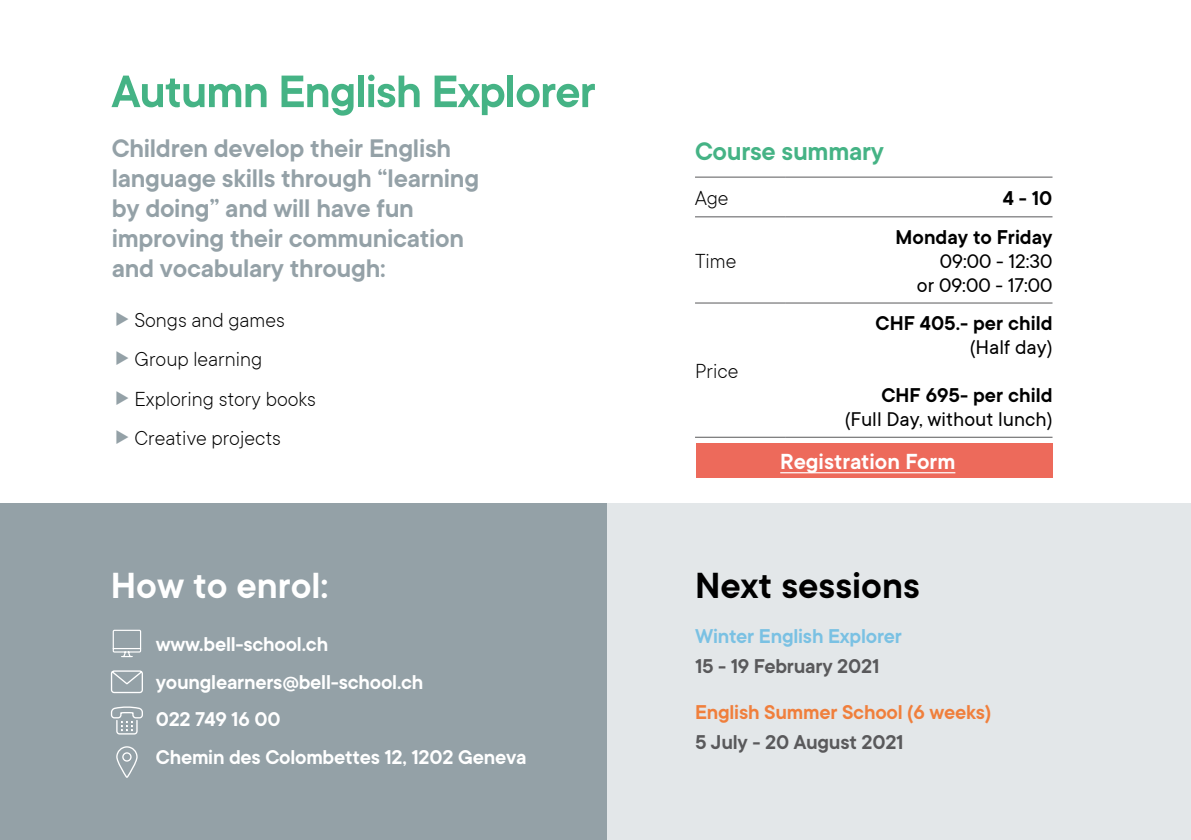
<style>
.page{position:relative;width:1191px;height:840px;background:#fff}
.page>*{position:absolute;margin:0;border:0;box-sizing:border-box;transform-origin:0 0}
.t1{font:600 50px "TT Commons";letter-spacing:-.02em;color:#45b385}
.t2{font:600 40px "TT Commons";color:#000}
.t3{font:600 40px "TT Commons";color:#fff}
.t4{font:600 28px/30px "TT Commons";letter-spacing:-.01em;color:#94a1a7}
.t5{font:600 28px "TT Commons";letter-spacing:-.01em;color:#45b385}
.t6{font:600 24px "TT Commons";color:#fff}
.t7{font:600 22px/37.6px "TT Commons";letter-spacing:-.01em;color:#fff}
.t8{font:300 22px/39.4px "TT Commons";color:#000}
.t9{font:22px/24px "TT Commons";color:#000;text-align:right}
.t10{font:600 22px "TT Commons";color:#000}
.t11{font:600 22px "TT Commons";letter-spacing:-.01em;color:#59595b}
.t12{font:600 22px "TT Commons";letter-spacing:-.01em;color:#f07f3c}
.t13{font:600 22px "TT Commons";letter-spacing:-.01em;color:#7ac1e3}
</style>
<div class="page">
<div style="left:590px;top:503px;width:601px;height:336px;background:#e3e7e9"></div>
<div style="left:0;top:503px;width:607px;height:336px;background:#94a1a7"></div>
<hr style="left:695px;top:176px;width:90px;height:1px;background:#59595b">
<hr style="left:785px;top:176px;width:267px;height:1px;background:#59595b">
<hr style="left:695px;top:216px;width:90px;height:1px;background:#59595b">
<hr style="left:785px;top:216px;width:267px;height:1px;background:#59595b">
<hr style="left:695px;top:302px;width:90px;height:1px;background:#59595b">
<hr style="left:785px;top:302px;width:267px;height:1px;background:#59595b">
<hr style="left:695px;top:436px;width:90px;height:1px;background:#59595b">
<hr style="left:785px;top:436px;width:267px;height:1px;background:#59595b">
<svg style="left:111px;top:670px;width:32px;height:22px"></svg>
<svg style="left:116px;top:746px;width:22px;height:31px"></svg>
<svg style="left:111px;top:706px;width:32px;height:28px"></svg>
<svg style="left:113px;top:629px;width:28px;height:27px"></svg>
<div style="left:696px;top:442px;width:356px;height:35px;background:#ed6a5b"></div>
<hr style="left:780px;top:472px;width:175px;height:1px;background:#fff">
<h1 class="t1" style="left:112px;top:64px;width:485px">Autumn English Explorer</h1>
<p class="t4" style="left:112px;top:133px;width:369px">Children develop their English language skills through “learning by doing” and will have fun improving their communication and vocabulary through:</p>
<p class="t8" style="left:134px;top:300px;width:183px">Songs and games<br>Group learning<br>Exploring story books<br>Creative projects</p>
<p class="t5" style="left:695px;top:136px;width:191px">Course summary</p>
<p class="t8" style="left:695px;top:178px;width:35px">Age</p>
<p class="t10" style="left:1002px;top:186px;width:51px">4 - 10</p>
<p class="t8" style="left:695px;top:241px;width:43px">Time</p>
<p class="t8" style="left:695px;top:351px;width:45px">Price</p>
<p class="t10" style="left:895px;top:224px;width:158px">Monday to Friday</p>
<p class="t9" style="left:917px;top:249px;width:137px">09:00 - 12:30 or 09:00 - 17:00</p>
<p class="t10" style="left:875px;top:311px;width:178px">CHF 405.- per child</p>
<p class="t9" style="left:969px;top:335px;width:84px">(Half day)</p>
<p class="t10" style="left:881px;top:383px;width:173px">CHF 695- per child</p>
<p class="t9" style="left:844px;top:407px;width:209px">(Full Day, without lunch)</p>
<p class="t6" style="left:780px;top:447px;width:177px">Registration Form</p>
<h2 class="t3" style="left:111px;top:563px;width:219px">How to enrol:</h2>
<h2 class="t2" style="left:695px;top:563px;width:226px">Next sessions</h2>
<p class="t7" style="left:156px;top:625px;width:372px">www.bell-school.ch younglearners@bell-school.ch<br>022 749 16 00<br>Chemin des Colombettes 12, 1202 Geneva</p>
<p class="t13" style="left:695px;top:623px;width:208px">Winter English Explorer</p>
<p class="t11" style="left:695px;top:653px;width:186px">15 - 19 February 2021</p>
<p class="t12" style="left:695px;top:699px;width:298px">English Summer School (6 weeks)</p>
<p class="t11" style="left:695px;top:729px;width:210px">5 July - 20 August 2021</p>
</div>
